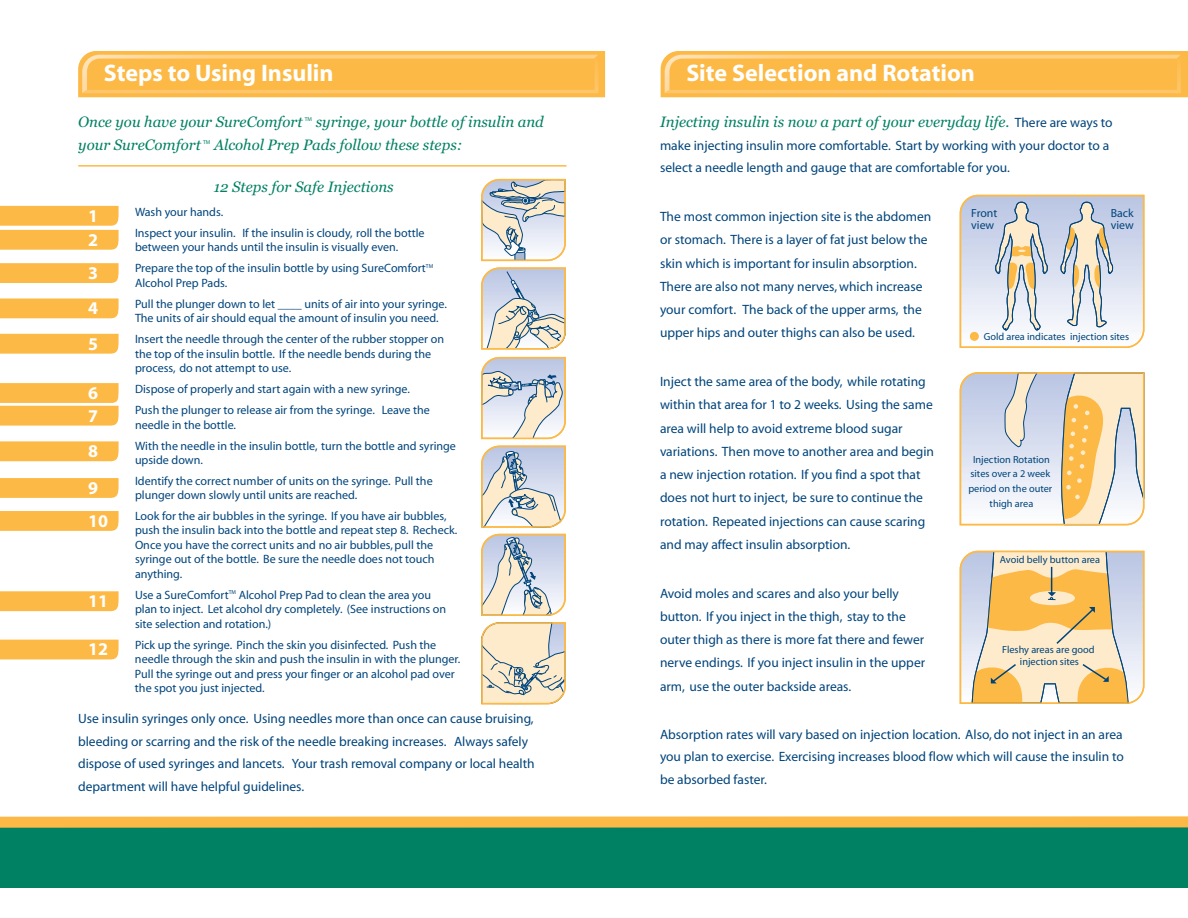
<style>
.page{position:relative;width:1188px;height:918px;background:#fff}
.page>*{position:absolute;margin:0;border:0;box-sizing:border-box;transform-origin:0 0}
.t1{font:700 24px "Myriad";color:#fff}
.t2{font:700 18px/35.2px "Myriad";color:#fff}
.t3{font:italic 15px "Georgia";color:#008164}
.t4{font:13.5px/23.2px "Myriad";color:#00447b}
.t5{font:12px/14.5px "Myriad";color:#00447b}
.t6{font:11.85px/11.9px "Myriad";color:#00447b}
.t7{font:10.35px/14.7px "Myriad";color:#00447b;text-align:center}
.t8{font:5.7px "Myriad";color:#008164}
.s1{font-family:"Myriad";font-style:normal;font-size:13.5px;color:#00447b}
</style>
<div class="page">
<div style="left:0;top:826px;width:1188px;height:62px;background:#008164"></div>
<div style="left:0;top:816px;width:1188px;height:12px;background:#fdb945"></div>
<svg style="left:661px;top:51px;width:527px;height:46px;background:#fdbc4e"></svg>
<svg style="left:78px;top:51px;width:527px;height:46px;background:#fdbc4e"></svg>
<hr style="left:78px;top:165px;width:488px;height:2px;background:#fdb945">
<svg style="left:0;top:206px;width:119px;height:44px;background:#fdc059"></svg>
<div style="left:0;top:263px;width:119px;height:20px;background:#fdb945"></div>
<div style="left:0;top:298px;width:119px;height:20px;background:#fdb945"></div>
<div style="left:0;top:334px;width:119px;height:20px;background:#fdb945"></div>
<svg style="left:0;top:383px;width:119px;height:43px;background:#fdbe54"></svg>
<div style="left:0;top:441px;width:119px;height:20px;background:#fdb945"></div>
<div style="left:0;top:478px;width:119px;height:20px;background:#fdb945"></div>
<div style="left:0;top:511px;width:119px;height:20px;background:#fdb945"></div>
<div style="left:0;top:591px;width:119px;height:20px;background:#fdb945"></div>
<div style="left:0;top:640px;width:119px;height:19px;background:#fdb945"></div>
<svg style="left:959px;top:194px;width:186px;height:154px"></svg>
<svg style="left:959px;top:372px;width:186px;height:154px"></svg>
<svg style="left:481px;top:178px;width:85px;height:527px;background:#d6d4cd"></svg>
<svg style="left:959px;top:550px;width:186px;height:154px;background:#ecd1a4"></svg>
<h1 class="t1" style="left:104px;top:64px;width:231px">Steps to Using Insulin</h1>
<h1 class="t1" style="left:686px;top:64px;width:290px">Site Selection and Rotation</h1>
<p class="t3" style="left:660px;top:111px;width:454px">Injecting insulin is now a part of your everyday life. <span class="s1">There are ways to</span></p>
<p class="t4" style="left:660px;top:135px;width:451px;line-height:22.5px">make injecting insulin more comfortable. Start by working with your doctor to a select a needle length and gauge that are comfortable for you.</p>
<p class="t4" style="left:660px;top:206px;width:273px">The most common injection site is the abdomen or stomach. There is a layer of fat just below the skin which is important for insulin absorption.<br>There are also not many nerves,which increase your comfort. The back of the upper arms, the upper hips and outer thighs can also be used.</p>
<p class="t4" style="left:660px;top:371px;width:275px">Inject the same area of the body, while rotating within that area for 1 to 2 weeks. Using the same area will help to avoid extreme blood sugar variations. Then move to another area and begin a new injection rotation. If you find a spot that does not hurt to inject, be sure to continue the rotation. Repeated injections can cause scaring and may affect insulin absorption.</p>
<p class="t4" style="left:660px;top:583px;width:267px">Avoid moles and scares and also your belly button. If you inject in the thigh, stay to the outer thigh as there is more fat there and fewer nerve endings. If you inject insulin in the upper arm, use the outer backside areas.</p>
<p class="t4" style="left:660px;top:724px;width:465px;line-height:22.5px;text-align:justify">Absorption rates will vary based on injection location. Also, do not inject in an area you plan to exercise. Exercising increases blood flow which will cause the insulin to be absorbed faster.</p>
<p class="t3" style="left:78px;top:111px;width:226px">Once you have your SureComfort</p>
<p class="t8" style="left:305px;top:117px;width:9px">TM</p>
<p class="t3" style="left:316px;top:111px;width:230px">syringe, your bottle of insulin and</p>
<p class="t3" style="left:78px;top:134px;width:124px">your SureComfort</p>
<p class="t8" style="left:203px;top:140px;width:9px">TM</p>
<p class="t3" style="left:214px;top:134px;width:250px">Alcohol Prep Pads follow these steps:</p>
<p class="t3" style="left:214px;top:176px;width:182px">12 Steps for Safe Injections</p>
<p class="t5" style="left:135px;top:202px;width:291px;line-height:21px">Wash your hands.<br>Inspect your insulin. If the insulin is cloudy, roll the bottle</p>
<p class="t5" style="left:135px;top:238px;width:300px;line-height:21px">between your hands until the insulin is visually even.<br>Prepare the top of the insulin bottle by using SureComfort<sup>TM</sup></p>
<p class="t5" style="left:135px;top:273px;width:313px;line-height:21px">Alcohol Prep Pads.<br>Pull the plunger down to let ____ units of air into your syringe.</p>
<p class="t5" style="left:135px;top:309px;width:311px;line-height:21px">The units of air should equal the amount of insulin you need.<br>Insert the needle through the center of the rubber stopper on</p>
<p class="t5" style="left:135px;top:347px;width:298px">the top of the insulin bottle. If the needle bends during the process, do not attempt to use.</p>
<p class="t5" style="left:135px;top:380px;width:296px;line-height:21px">Dispose of properly and start again with a new syringe.<br>Push the plunger to release air from the syringe. Leave the</p>
<p class="t5" style="left:135px;top:415px;width:322px;line-height:21px">needle in the bottle.<br>With the needle in the insulin bottle, turn the bottle and syringe</p>
<p class="t5" style="left:135px;top:451px;width:299px;line-height:21px">upside down.<br>Identify the correct number of units on the syringe. Pull the</p>
<p class="t5" style="left:135px;top:485px;width:313px;line-height:21px">plunger down slowly until units are reached.<br>Look for the air bubbles in the syringe. If you have air bubbles,</p>
<p class="t5" style="left:135px;top:524px;width:324px">push the insulin back into the bottle and repeat step 8. Recheck.<br>Once you have the correct units and no air bubbles, pull the syringe out of the bottle. Be sure the needle does not touch anything.</p>
<p class="t5" style="left:135px;top:588px;width:313px">Use a SureComfort<sup>TM</sup> Alcohol Prep Pad to clean the area you plan to inject. Let alcohol dry completely. (See instructions on site selection and rotation.)</p>
<p class="t5" style="left:135px;top:638px;width:327px">Pick up the syringe. Pinch the skin you disinfected. Push the needle through the skin and push the insulin in with the plunger.<br>Pull the syringe out and press your finger or an alcohol pad over the spot you just injected.</p>
<p class="t6" style="left:971px;top:209px;width:28px">Front view</p>
<p class="t6" style="left:1111px;top:209px;width:25px">Back view</p>
<h2 class="t2" style="left:88px;top:205px;width:11px;line-height:24px">1<br>2</h2>
<h2 class="t2" style="left:88px;top:257px;width:11px;text-align:justify">3<br>4<br>5</h2>
<h2 class="t2" style="left:88px;top:383px;width:11px;line-height:22.6px">6<br>7</h2>
<h2 class="t2" style="left:88px;top:434px;width:11px;line-height:36.6px">8<br>9</h2>
<h2 class="t2" style="left:88px;top:505px;width:21px">10</h2>
<p class="t7" style="left:984px;top:330px;width:147px">Gold area indicates injection sites</p>
<p class="t7" style="left:968px;top:453px;width:85px">Injection Rotation sites over a 2 week period on the outer thigh area</p>
<p class="t7" style="left:1000px;top:553px;width:102px">Avoid belly button area</p>
<h2 class="t2" style="left:88px;top:585px;width:21px">11</h2>
<h2 class="t2" style="left:88px;top:633px;width:21px">12</h2>
<p class="t7" style="left:1002px;top:645px;width:94px;line-height:11.9px">Fleshy areas are good injection sites</p>
<p class="t4" style="left:78px;top:709px;width:458px;line-height:22.5px">Use insulin syringes only once. Using needles more than once can cause bruising, bleeding or scarring and the risk of the needle breaking increases. Always safely dispose of used syringes and lancets. Your trash removal company or local health department will have helpful guidelines.</p>
</div>
